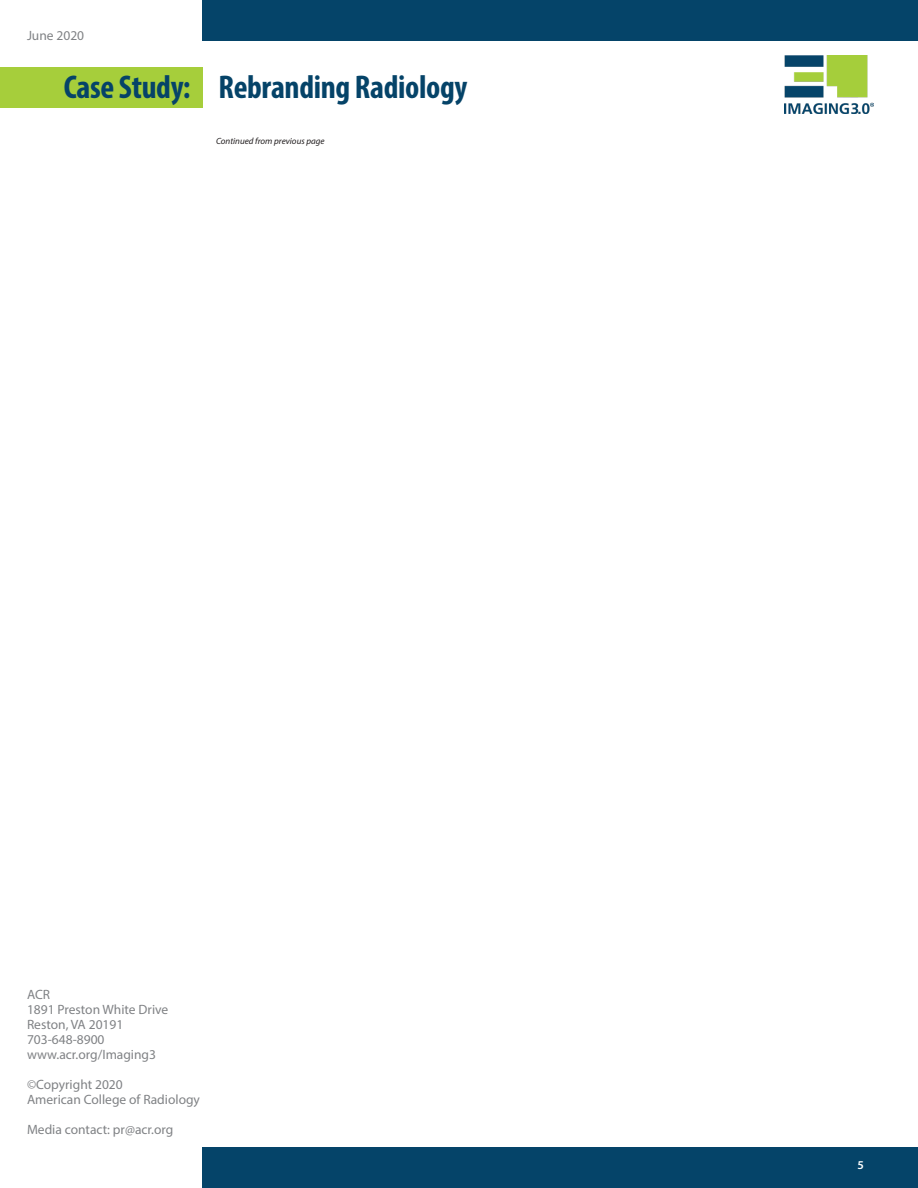
<style>
.page{position:relative;width:918px;height:1188px;background:#fff}
.page>*{position:absolute;margin:0;border:0;box-sizing:border-box;transform-origin:0 0}
.t1{font:700 condensed 33px "Myriad Pro";letter-spacing:-.01em;color:#054368}
.t2{font:13.5px/15px "Myriad Pro";color:#808285}
.t3{font:600 12px "Myriad Pro";color:#fff}
.t4{font:italic 9px "Myriad Pro";color:#231f20}
</style>
<div class="page">
<div style="left:202px;top:0;width:716px;height:40px;background:#054469"></div>
<div style="left:0;top:68px;width:202px;height:40px;background:#a6ce3b"></div>
<div style="left:202px;top:1148px;width:716px;height:40px;background:#054469"></div>
<img style="left:785px;top:55px;width:88px;height:58px">
<p class="t2" style="left:27px;top:28px;width:59px">June 2020</p>
<h1 class="t1" style="left:64px;top:67px;width:405px">Case Study: Rebranding Radiology</h1>
<p class="t4" style="left:216px;top:136px;width:110px">Continued from previous page</p>
<p class="t2" style="left:27px;top:987px;width:143px">ACR<br>1891 Preston White Drive<br>Reston, VA 20191<br>703-648-8900 www.acr.org/Imaging3</p>
<p class="t2" style="left:27px;top:1077px;width:175px">©Copyright 2020<br>American College of Radiology</p>
<p class="t2" style="left:27px;top:1122px;width:148px">Media contact: pr@acr.org</p>
<p class="t3" style="left:858px;top:1157px;width:8px">5</p>
</div>
